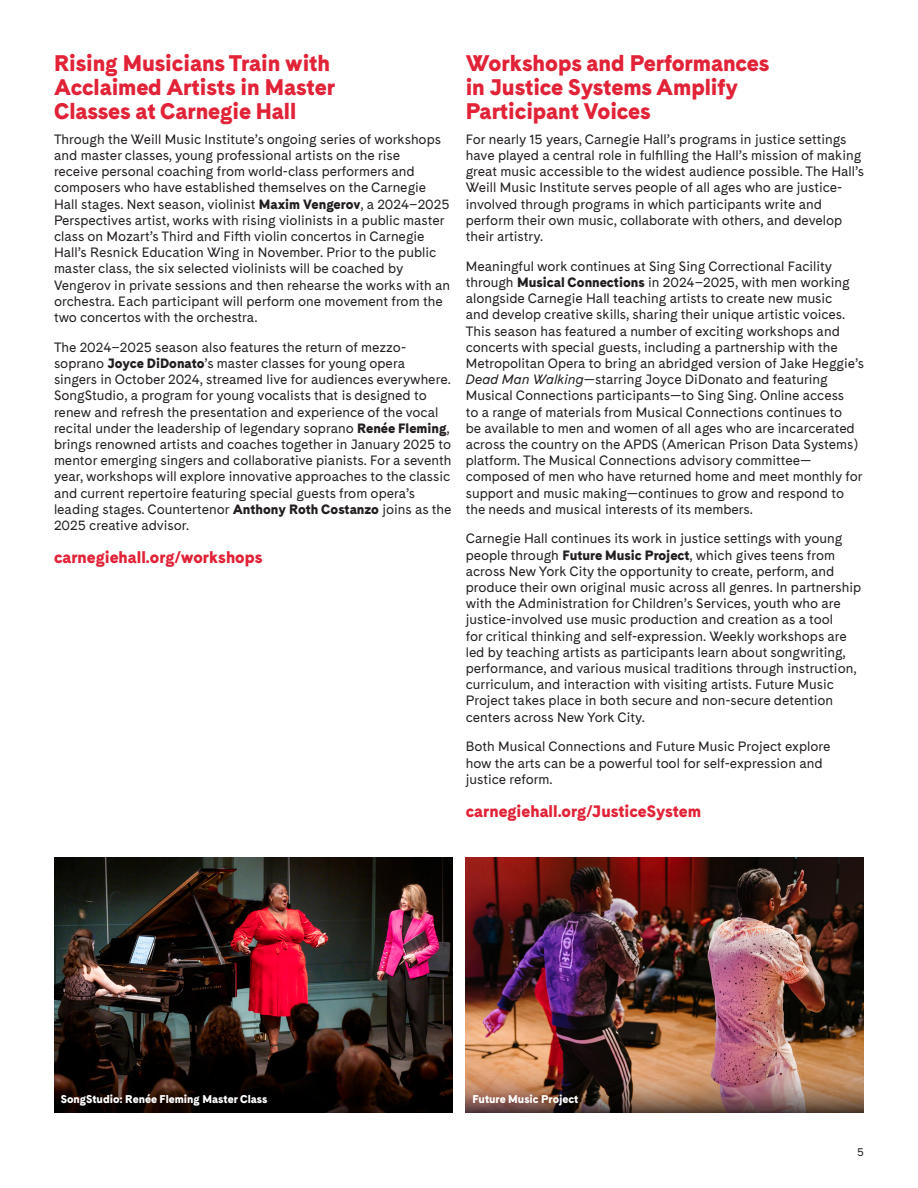
<style>
.page{position:relative;width:918px;height:1188px;background:#fff}
.page>*{position:absolute;margin:0;border:0;box-sizing:border-box;transform-origin:0 0}
.WMI_-_Subheader{font:900 22.5px/24px "Cadiz";letter-spacing:-.005em;color:#e22237}
.Program_URL{font:900 16.5px "Cadiz";color:#e22237}
.Body_Copy{font:13.5px/16.2px "Cadiz";color:#231f20}
.photo-caption{font:900 11.25px "Cadiz";color:#fff}
.Credits{font:11.25px "Cadiz";color:#231f20}
.s1{font-weight:900}
.s2{font-style:italic}
</style>
<div class="page">
<img style="left:54px;top:858px;width:398px;height:255px">
<img style="left:466px;top:858px;width:398px;height:171px">
<img style="left:466px;top:1029px;width:398px;height:84px">
<h2 class="WMI_-_Subheader" style="left:54px;top:51px;width:283px">Rising Musicians Train with<br>Acclaimed Artists in Master<br>Classes at Carnegie Hall</h2>
<p class="Body_Copy" style="left:54px;top:131px;width:398px">Through the Weill Music Institute’s ongoing series of workshops and master classes, young professional artists on the rise<br>receive personal coaching from world-class performers and composers who have established themselves on the Carnegie Hall stages. Next season, violinist <span class="s1">Maxim Vengerov</span>, a 2024–2025<br>Perspectives artist, works with rising violinists in a public master class on Mozart’s Third and Fifth violin concertos in Carnegie Hall’s Resnick Education Wing in November. Prior to the public master class, the six selected violinists will be coached by Vengerov in private sessions and then rehearse the works with an orchestra. Each participant will perform one movement from the two concertos with the orchestra.</p>
<p class="Body_Copy" style="left:54px;top:339px;width:399px">The 2024–2025 season also features the return of mezzo&shy;soprano <span class="s1">Joyce DiDonato</span>’s master classes for young opera singers in October 2024, streamed live for audiences everywhere.<br>SongStudio, a program for young vocalists that is designed to renew and refresh the presentation and experience of the vocal recital under the leadership of legendary soprano <span class="s1">Renée Fleming</span>, brings renowned artists and coaches together in January 2025 to mentor emerging singers and collaborative pianists. For a seventh year, workshops will explore innovative approaches to the classic and current repertoire featuring special guests from opera’s leading stages. Countertenor <span class="s1">Anthony Roth Costanzo</span> joins as the 2025 creative advisor.</p>
<p class="Program_URL" style="left:54px;top:545px;width:210px">carnegiehall.org/workshops</p>
<h2 class="WMI_-_Subheader" style="left:466px;top:51px;width:305px">Workshops and Performances in Justice Systems Amplify<br>Participant Voices</h2>
<p class="Body_Copy" style="left:466px;top:131px;width:400px">For nearly 15 years, Carnegie Hall’s programs in justice settings have played a central role in fulfilling the Hall’s mission of making great music accessible to the widest audience possible. The Hall’s Weill Music Institute serves people of all ages who are justice&shy;involved through programs in which participants write and perform their own music, collaborate with others, and develop their artistry.</p>
<p class="Body_Copy" style="left:466px;top:258px;width:400px">Meaningful work continues at Sing Sing Correctional Facility through <span class="s1">Musical Connections</span> in 2024–2025, with men working alongside Carnegie Hall teaching artists to create new music<br>and develop creative skills, sharing their unique artistic voices.<br>This season has featured a number of exciting workshops and concerts with special guests, including a partnership with the Metropolitan Opera to bring an abridged version of Jake Heggie’s <span class="s2">Dead Man Walking</span>—starring Joyce DiDonato and featuring Musical Connections participants—to Sing Sing. Online access<br>to a range of materials from Musical Connections continues to<br>be available to men and women of all ages who are incarcerated across the country on the APDS (American Prison Data Systems) platform. The Musical Connections advisory committee— composed of men who have returned home and meet monthly for support and music making—continues to grow and respond to the needs and musical interests of its members.</p>
<p class="Body_Copy" style="left:466px;top:530px;width:397px">Carnegie Hall continues its work in justice settings with young people through <span class="s1">Future Music Project</span>, which gives teens from across New York City the opportunity to create, perform, and produce their own original music across all genres. In partnership with the Administration for Children’s Services, youth who are justice-involved use music production and creation as a tool<br>for critical thinking and self-expression. Weekly workshops are led by teaching artists as participants learn about songwriting, performance, and various musical traditions through instruction, curriculum, and interaction with visiting artists. Future Music Project takes place in both secure and non-secure detention centers across New York City.</p>
<p class="Body_Copy" style="left:466px;top:738px;width:366px">Both Musical Connections and Future Music Project explore how the arts can be a powerful tool for self-expression and justice reform.</p>
<p class="Program_URL" style="left:466px;top:799px;width:237px">carnegiehall.org/JusticeSystem</p>
<p class="photo-caption" style="left:61px;top:1091px;width:208px">SongStudio: Renée Fleming Master Class</p>
<p class="photo-caption" style="left:472px;top:1091px;width:107px">Future Music Project</p>
<p class="Credits" style="left:857px;top:1144px;width:8px">5</p>
</div>
